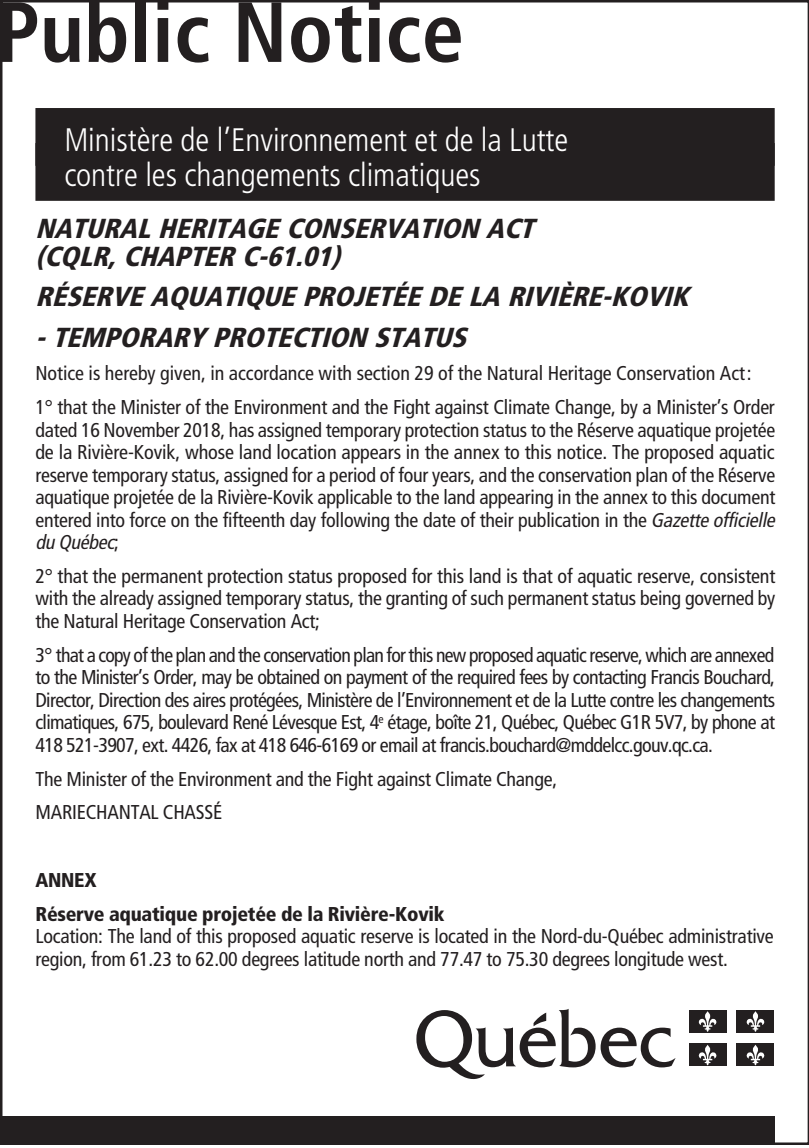
<style>
.page{position:relative;width:809px;height:1148px;background:#fff}
.page>*{position:absolute;margin:0;border:0;box-sizing:border-box;transform-origin:0 0}
.t1{font:700 condensed 85px "Frutiger LT Std";color:#231f20}
.t2{font:300 condensed 32.5px/35px "Frutiger LT Std";color:#fff}
.t3{font:italic 900 condensed 27.5px/28.8px "Frutiger LT Std";color:#231f20}
.t4{font:condensed 20px/22.5px "Frutiger LT Std";letter-spacing:-.01em;color:#231f20}
.t5{font:900 condensed 20px/33.8px "Frutiger LT Std";letter-spacing:-.015em;color:#231f20}
.s1{font-style:italic}
</style>
<div class="page">
<div style="left:2px;top:1115px;width:773px;height:29px;background:#231f20"></div>
<svg style="left:416px;top:1008px;width:259px;height:71px"></svg>
<div style="left:689px;top:1009px;width:37px;height:23px;background:#231f20"></div>
<svg style="left:698px;top:1011px;width:19px;height:20px"></svg>
<div style="left:689px;top:1043px;width:37px;height:23px;background:#231f20"></div>
<svg style="left:698px;top:1044px;width:19px;height:21px"></svg>
<div style="left:737px;top:1009px;width:37px;height:23px;background:#231f20"></div>
<svg style="left:746px;top:1011px;width:19px;height:20px"></svg>
<div style="left:737px;top:1043px;width:37px;height:23px;background:#231f20"></div>
<svg style="left:746px;top:1044px;width:19px;height:21px"></svg>
<div style="left:35px;top:108px;width:740px;height:58px;background:#231f20"></div>
<div style="left:35px;top:143px;width:740px;height:58px;background:#231f20"></div>
<h1 class="t1" style="left:-4px;top:-18px;width:470px">Public Notice</h1>
<h2 class="t2" style="left:64px;top:123px;width:506px">Ministère de l’Environnement et de la Lutte contre les changements climatiques</h2>
<h3 class="t3" style="left:35px;top:214px;width:508px">NATURALHERITAGECONSERVATION ACT (CQLR,CHAPTERC-61.01)</h3>
<h3 class="t3" style="left:35px;top:277px;width:663px;line-height:40px">RÉSERVEAQUATIQUEPROJETÉEDELA RIVIÈRE-KOVIK -TEMPORARYPROTECTION STATUS</h3>
<p class="t4" style="left:35px;top:356px;width:741px;line-height:33.8px">Notice is hereby given, in accordance with section 29 of the Natural Heritage Conservation Act:<br>1° that the Minister of the Environment and the Fight against Climate Change, by a Minister’s Order</p>
<p class="t4" style="left:35px;top:418px;width:745px">dated 16 November 2018, has assigned temporary protection status to the Réserve aquatique projetée de la Rivière-Kovik, whose land location appears in the annex to this notice. The proposed aquatic reserve temporary status, assigned for a period of four years, and the conservation plan of the Réserve aquatique projetée de la Rivière-Kovik applicable to the land appearing in the annex to this document entered into force on the fifteenth day following the date of their publication in the <span class="s1">Gazetteofficielle du Québec</span>;</p>
<p class="t4" style="left:35px;top:564px;width:741px;text-align:justify">2° that the permanent protection status proposed for this land is that of aquatic reserve, consistent with the already assigned temporary status, the granting of such permanent status being governed by the Natural Heritage Conservation Act;</p>
<p class="t4" style="left:35px;top:643px;width:741px;text-align:justify">3° that a copy of the plan and the conservation plan for this new proposed aquatic reserve, which are annexed to the Minister’s Order, may be obtained on payment of the required fees by contacting Francis Bouchard, Director, Direction des aires protégées, Ministère de l’Environnement et de la Lutte contre les changements climatiques, 675, boulevard René Lévesque Est, 4<sup>e</sup> étage, boîte 21, Québec, Québec G1R 5V7, by phone at 418 521-3907, ext. 4426, fax at 418 646-6169 or email at francis.bouchard@mddelcc.gouv.qc.ca.</p>
<p class="t4" style="left:35px;top:761px;width:523px;line-height:33.8px">The Minister of the Environment and the Fight against Climate Change,<br>MARIECHANTAL CHASSÉ</p>
<p class="t5" style="left:35px;top:862px;width:411px">ANNEX<br>Réserve aquatique projetée de la Rivière-Kovik</p>
<p class="t4" style="left:35px;top:924px;width:740px">Location: The land of this proposed aquatic reserve is located in the Nord-du-Québec administrative region, from 61.23 to 62.00 degrees latitude north and 77.47 to 75.30 degrees longitude west.</p>
</div>
